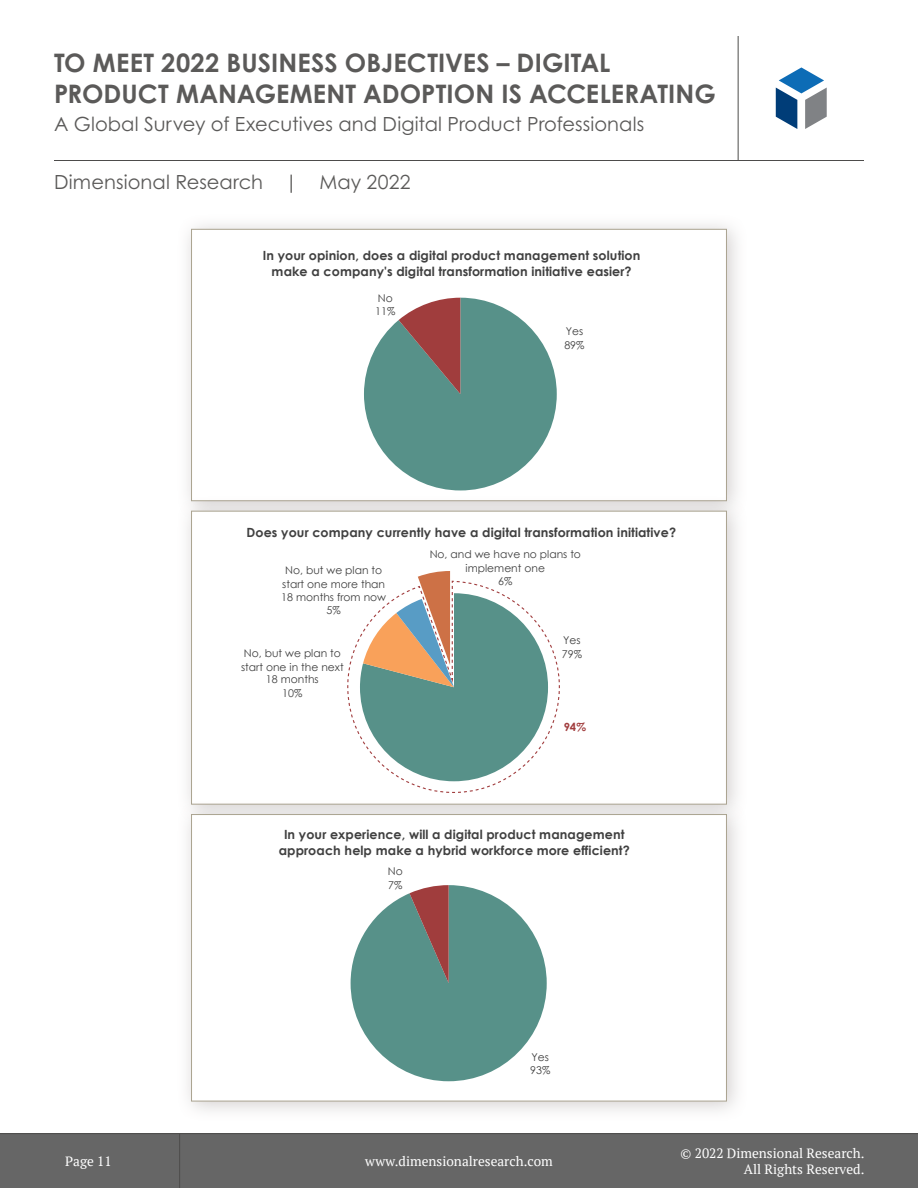
<style>
.page{position:relative;width:918px;height:1188px;background:#fff}
.page>*{position:absolute;margin:0;border:0;box-sizing:border-box;transform-origin:0 0}
.t1{font:700 25.5px/30.6px "Century Gothic Pro";letter-spacing:.005em;color:#5b5a59}
.t2{font:19.5px "Century Gothic Pro";letter-spacing:.005em;color:#5b5a59}
.t3{font:13.5px/16.2px "PT Serif";color:#fff;text-align:right}
.t4{font:700 12.6px/15.6px "Century Gothic";letter-spacing:.01em;color:#404040;text-align:center}
.Callout_Graphs{font:700 11.25px "Century Gothic Pro";color:#a13d3e}
.t5{font:10.8px/13.6px "Century Gothic";color:#404040}
</style>
<div class="page">
<div style="left:0;top:1134px;width:918px;height:54px;background:#666"></div>
<hr style="left:0;top:1133px;width:918px;height:1px;background:#4d4c4b">
<hr style="left:179px;top:1134px;width:1px;height:54px;background:#4d4c4b">
<hr style="left:54px;top:160px;width:810px;height:1px;background:#4d4c4b">
<hr style="left:738px;top:36px;width:1px;height:124px;background:#4d4c4b">
<svg style="left:776px;top:67px;width:51px;height:62px"></svg>
<div style="left:176px;top:214px;width:572px;height:308px;background:#837877;opacity:.35"></div>
<div style="left:191px;top:229px;width:536px;height:272px;background:#fff;border:1px solid #aaa390"></div>
<div style="left:176px;top:496px;width:572px;height:329px;background:#837877;opacity:.35"></div>
<div style="left:191px;top:511px;width:536px;height:294px;background:#fff;border:1px solid #aaa390"></div>
<div style="left:176px;top:799px;width:572px;height:323px;background:#837877;opacity:.35"></div>
<div style="left:191px;top:814px;width:536px;height:287px;background:#fff;border:1px solid #aaa390"></div>
<svg style="left:364px;top:298px;width:193px;height:192px"></svg>
<svg style="left:351px;top:885px;width:196px;height:196px"></svg>
<svg style="left:418px;top:571px;width:33px;height:9px"></svg>
<svg style="left:347px;top:580px;width:213px;height:213px"></svg>
<h1 class="t1" style="left:54px;top:47px;width:663px">TO MEET 2022 BUSINESS OBJECTIVES – DIGITAL<br>PRODUCT MANAGEMENT ADOPTION IS ACCELERATING</h1>
<h2 class="t2" style="left:54px;top:112px;width:592px">A Global Survey of Executives and Digital Product Professionals</h2>
<h2 class="t2" style="left:54px;top:170px;width:358px">Dimensional Research | May 2022</h2>
<p class="t4" style="left:263px;top:247px;width:379px">In your opinion, does a digital product management solution make a company's digital transformation initiative easier?</p>
<p class="t5" style="left:375px;top:291px;width:22px">No<br>11%</p>
<p class="t5" style="left:564px;top:324px;width:22px">Yes<br>89%</p>
<p class="t4" style="left:246px;top:524px;width:431px">Does your company currently have a digital transformation initiative?</p>
<p class="t5" style="left:281px;top:564px;width:106px;text-align:center">No, but we plan to start one more than<br>18 months from now<br>5%</p>
<p class="t5" style="left:430px;top:548px;width:153px;line-height:13.2px;text-align:center">No, and we have no plans to implement one<br>6%</p>
<p class="t5" style="left:563px;top:634px;width:19px">Yes</p>
<p class="t5" style="left:244px;top:646px;width:99px">No, but we plan to</p>
<p class="t5" style="left:562px;top:647px;width:22px">79%</p>
<p class="t5" style="left:241px;top:660px;width:104px;line-height:13.2px;text-align:center">start one in the next<br>18 months<br>10%</p>
<p class="Callout_Graphs" style="left:564px;top:720px;width:24px">94%</p>
<p class="t4" style="left:279px;top:826px;width:353px">In your experience, will a digital product management approach help make a hybrid workforce more efficient?</p>
<p class="t3" style="left:65px;top:1153px;width:48px">Page 11</p>
<p class="t5" style="left:388px;top:865px;width:16px">No<br>7%</p>
<p class="t5" style="left:530px;top:1050px;width:22px">Yes<br>93%</p>
<p class="t3" style="left:365px;top:1153px;width:189px">www.dimensionalresearch.com</p>
<p class="t3" style="left:681px;top:1145px;width:185px">© 2022 Dimensional Research.<br>All Rights Reserved.</p>
</div>
